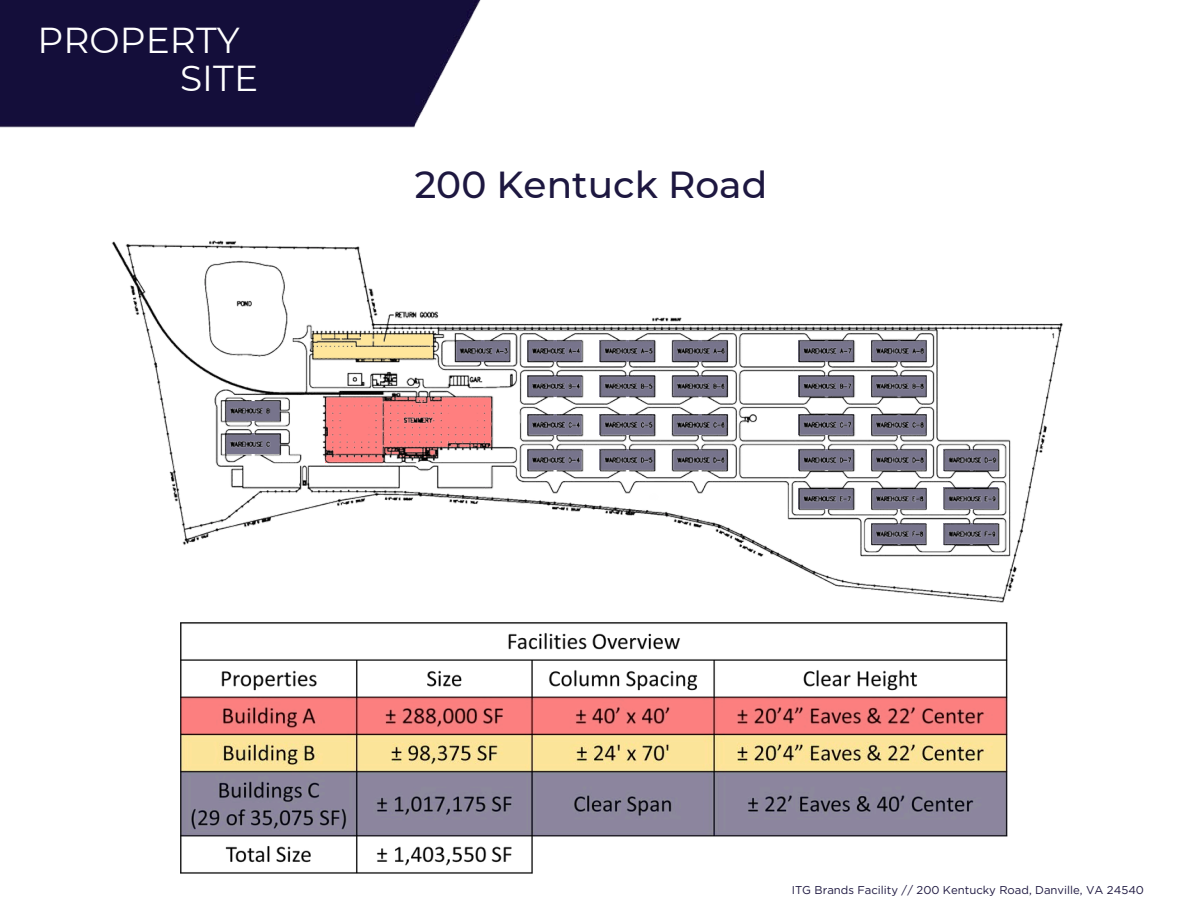
<style>
.page{position:relative;width:1188px;height:918px;background:#fff}
.page>*{position:absolute;margin:0;border:0;box-sizing:border-box;transform-origin:0 0}
.t1{font:500 37.5px "Montserrat";color:#1d1740}
.t2{font:36px/38.2px "Montserrat";color:#fff}
.t3{font:11.4px "Gotham";color:#1d1740}
</style>
<div class="page">
<img style="left:0;top:0;width:481px;height:128px">
<img style="left:112px;top:240px;width:951px;height:399px">
<img style="left:181px;top:621px;width:827px;height:253px">
<h1 class="t2" style="left:180px;top:21px;width:79px;text-indent:-143px">PROPERTY<br>SITE</h1>
<h2 class="t1" style="left:415px;top:161px;width:354px">200 Kentuck Road</h2>
<p class="t3" style="left:792px;top:883px;width:354px">ITG Brands Facility // 200 Kentucky Road, Danville, VA 24540</p>
</div>
